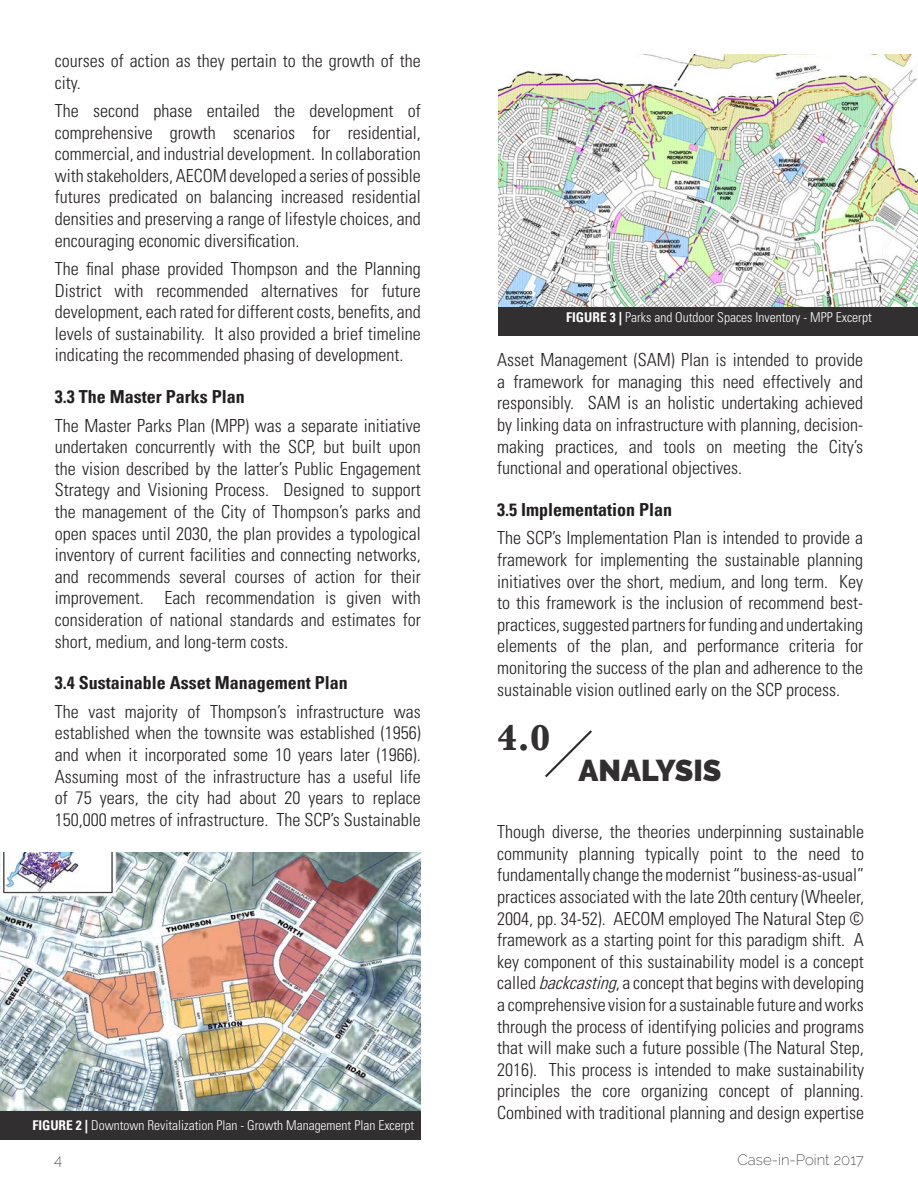
<style>
.page{position:relative;width:918px;height:1188px;background:#fff}
.page>*{position:absolute;margin:0;border:0;box-sizing:border-box;transform-origin:0 0}
.t1{font:700 37.5px "Baskerville";color:#312f30}
.t2{font:900 30px "Raleway";color:#312f30}
.Paragraph_Style_1{font:300 condensed 18px/21.6px "Univers LT Std";color:#231f20;text-align:justify}
.Paragraph_Style_1-2{font:700 condensed 18px "Univers";color:#231f20}
.t3{font:200 15px "Raleway";color:#312f30}
.t4{font:300 condensed 13.5px "Univers LT Std";color:#fff}
.s1{font-family:"Univers";font-weight:700}
.s2{font-style:italic}
</style>
<div class="page">
<div style="left:498px;top:307px;width:420px;height:29px;background:#312f30"></div>
<img style="left:498px;top:54px;width:420px;height:253px">
<div style="left:0;top:1110px;width:421px;height:29px;background:#312f30"></div>
<img style="left:0;top:853px;width:421px;height:257px">
<svg style="left:545px;top:730px;width:47px;height:48px"></svg>
<p class="Paragraph_Style_1" style="left:55px;top:50px;width:367px">courses of action as they pertain to the growth of the city.</p>
<p class="Paragraph_Style_1" style="left:55px;top:100px;width:368px">The second phase entailed the development of comprehensive growth scenarios for residential, commercial, and industrial development. In collaboration with stakeholders, AECOM developed a series of possible futures predicated on balancing increased residential densities and preserving a range of lifestyle choices, and encouraging economic diversification.</p>
<p class="Paragraph_Style_1" style="left:55px;top:258px;width:368px">The final phase provided Thompson and the Planning District with recommended alternatives for future development, each rated for different costs, benefits, and levels of sustainability. It also provided a brief timeline indicating the recommended phasing of development.</p>
<p class="Paragraph_Style_1-2" style="left:55px;top:386px;width:191px">3.3 The Master Parks Plan</p>
<p class="Paragraph_Style_1" style="left:55px;top:414px;width:368px">The Master Parks Plan (MPP) was a separate initiative undertaken concurrently with the SCP, but built upon the vision described by the latter’s Public Engagement Strategy and Visioning Process. Designed to support the management of the City of Thompson’s parks and open spaces until 2030, the plan provides a typological inventory of current facilities and connecting networks, and recommends several courses of action for their improvement. Each recommendation is given with consideration of national standards and estimates for short, medium, and long-term costs.</p>
<p class="Paragraph_Style_1-2" style="left:55px;top:672px;width:294px">3.4 Sustainable Asset Management Plan</p>
<p class="Paragraph_Style_1" style="left:55px;top:701px;width:368px">The vast majority of Thompson’s infrastructure was established when the townsite was established (1956) and when it incorporated some 10 years later (1966).<br>Assuming most of the infrastructure has a useful life of 75 years, the city had about 20 years to replace 150,000 metres of infrastructure. The SCP’s Sustainable</p>
<p class="t4" style="left:32px;top:1117px;width:383px"><span class="s1">FIGURE 2 |</span> Downtown Revitalization Plan - Growth Management Plan Excerpt</p>
<p class="t4" style="left:566px;top:309px;width:307px"><span class="s1">FIGURE 3 |</span> Parks and Outdoor Spaces Inventory - MPP Excerpt</p>
<p class="Paragraph_Style_1" style="left:497px;top:349px;width:368px">Asset Management (SAM) Plan is intended to provide a framework for managing this need effectively and responsibly. SAM is an holistic undertaking achieved by linking data on infrastructure with planning, decision&shy;making practices, and tools on meeting the City’s functional and operational objectives.</p>
<p class="Paragraph_Style_1-2" style="left:497px;top:499px;width:176px">3.5 Implementation Plan</p>
<p class="Paragraph_Style_1" style="left:497px;top:527px;width:368px">The SCP’s Implementation Plan is intended to provide a framework for implementing the sustainable planning initiatives over the short, medium, and long term. Key to this framework is the inclusion of recommend best&shy;practices, suggested partners for funding and undertaking elements of the plan, and performance criteria for monitoring the success of the plan and adherence to the sustainable vision outlined early on the SCP process.</p>
<p class="t1" style="left:497px;top:712px;width:55px">4.0</p>
<p class="t2" style="left:579px;top:753px;width:144px">ANALYSIS</p>
<p class="Paragraph_Style_1" style="left:497px;top:821px;width:368px">Though diverse, the theories underpinning sustainable community planning typically point to the need to fundamentally change the modernist “business-as-usual” practices associated with the late 20th century (Wheeler, 2004, pp. 34-52). AECOM employed The Natural Step © framework as a starting point for this paradigm shift. A key component of this sustainability model is a concept called <span class="s2">backcasting</span>, a concept that begins with developing a comprehensive vision for a sustainable future and works through the process of identifying policies and programs that will make such a future possible (The Natural Step, 2016). This process is intended to make sustainability principles the core organizing concept of planning.<br>Combined with traditional planning and design expertise</p>
<p class="t3" style="left:54px;top:1151px;width:9px">4</p>
<p class="t3" style="left:738px;top:1151px;width:128px">Case-in-Point 2017</p>
</div>
